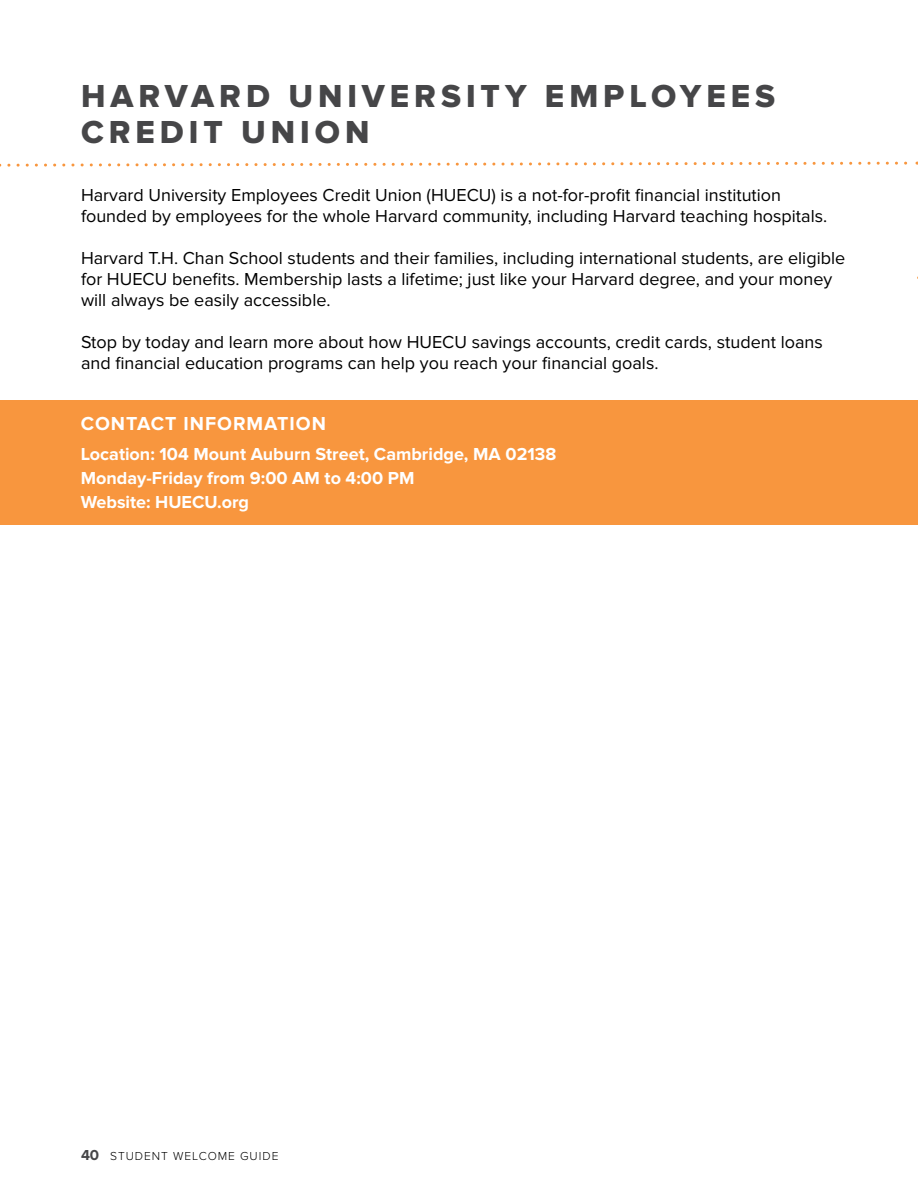
<style>
.page{position:relative;width:918px;height:1188px;background:#fff}
.page>*{position:absolute;margin:0;border:0;box-sizing:border-box;transform-origin:0 0}
.t1{font:33px/36px "Proxima Nova Extrabld";letter-spacing:.15em;color:#464648}
.t2{font:700 19.5px "Proxima Nova";letter-spacing:.05em;color:#fff}
.t3{font:18px/21px "Proxima Nova";color:#000}
.t4{font:700 18px/24px "Proxima Nova";color:#fff}
.t5{font:300 12px "Proxima Nova";letter-spacing:.08em;color:#000}
.s1{font-weight:700;font-size:15px;color:#464648}
</style>
<div class="page">
<svg style="left:0;top:161px;width:918px;height:6px"></svg>
<div style="left:0;top:401px;width:917px;height:124px;background:#f8963e"></div>
<div style="left:67px;top:401px;width:851px;height:121px;background:#f8963e"></div>
<h1 class="t1" style="left:81px;top:79px;width:696px">HARVARD UNIVERSITY EMPLOYEES<br>CREDIT UNION</h1>
<p class="t3" style="left:81px;top:185px;width:748px">Harvard University Employees Credit Union (HUECU) is a not-for-profit financial institution founded by employees for the whole Harvard community, including Harvard teaching hospitals.</p>
<p class="t3" style="left:81px;top:248px;width:766px">Harvard T.H. Chan School students and their families, including international students, are eligible for HUECU benefits. Membership lasts a lifetime; just like your Harvard degree, and your money will always be easily accessible.</p>
<p class="t3" style="left:81px;top:332px;width:743px">Stop by today and learn more about how HUECU savings accounts, credit cards, student loans and financial education programs can help you reach your financial goals.</p>
<p class="t2" style="left:81px;top:412px;width:247px">CONTACT INFORMATION</p>
<p class="t4" style="left:81px;top:443px;width:477px">Location: 104 Mount Auburn Street, Cambridge, MA 02138<br>Monday-Friday from 9:00 AM to 4:00 PM<br>Website: HUECU.org</p>
<p class="t5" style="left:81px;top:1149px;width:199px"><span class="s1">40</span> STUDENT WELCOME GUIDE</p>
</div>
